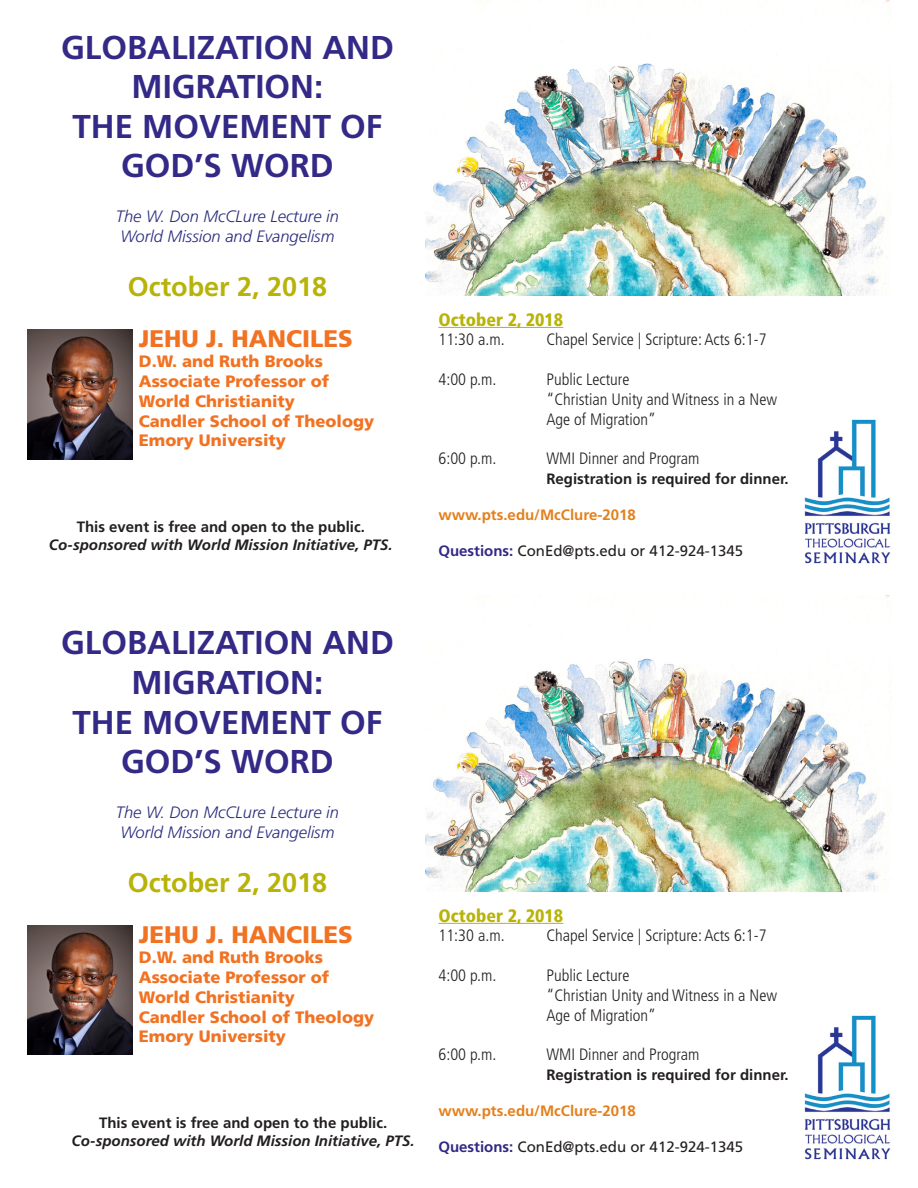
<style>
.page{position:relative;width:918px;height:1188px;background:#fff}
.page>*{position:absolute;margin:0;border:0;box-sizing:border-box;transform-origin:0 0}
.t1{font:700 33px/39.6px "Frutiger LT Std";color:#332986;text-align:center}
.t2{font:700 27px "Frutiger LT Std";color:#b8b309}
.t3{font:900 24px "Frutiger LT Std";color:#f17222}
.t4{font:900 condensed 18px "Frutiger LT Std";color:#b8b309}
.t5{font:300 condensed 16.5px "Frutiger LT Std";color:#231f20}
.t6{font:900 16.5px "Frutiger LT Std";color:#f17222}
.t7{font:italic 300 16.5px "Frutiger LT Std";color:#2a2d7e}
.t8{font:700 15px "Frutiger LT Std";color:#231f20}
.t9{font:italic 700 15px "Frutiger LT Std";color:#231f20}
.t10{font:15px "Frutiger LT Std";color:#231f20}
.t11{font:700 15px "Frutiger LT Std";color:#e4801b}
.s1{font-weight:700;color:#332986}
</style>
<div class="page">
<hr style="left:438px;top:327px;width:125px;height:1px;background:#b8b309">
<img style="left:27px;top:329px;width:105px;height:130px">
<img style="left:804px;top:419px;width:87px;height:145px">
<img style="left:425px;top:0;width:466px;height:296px">
<hr style="left:438px;top:923px;width:125px;height:1px;background:#b8b309">
<img style="left:27px;top:925px;width:105px;height:130px">
<img style="left:804px;top:1015px;width:87px;height:145px">
<img style="left:425px;top:596px;width:466px;height:296px">
<p class="t1" style="left:61px;top:27px;width:334px">GLOBALIZATION AND</p>
<p class="t1" style="left:132px;top:67px;width:193px">MIGRATION:</p>
<p class="t1" style="left:73px;top:106px;width:311px">THE MOVEMENT OF<br>GOD’S WORD</p>
<p class="t7" style="left:116px;top:207px;width:225px">The W. Don McCLure Lecture in</p>
<p class="t7" style="left:120px;top:227px;width:216px">World Mission and Evangelism</p>
<p class="t2" style="left:128px;top:271px;width:201px">October 2, 2018</p>
<p class="t3" style="left:139px;top:325px;width:216px">JEHU J. HANCILES</p>
<p class="t6" style="left:139px;top:351px;width:186px">D.W. and Ruth Brooks</p>
<p class="t6" style="left:139px;top:371px;width:192px">Associate Professor of</p>
<p class="t6" style="left:139px;top:391px;width:158px">World Christianity</p>
<p class="t6" style="left:139px;top:411px;width:237px">Candler School of Theology</p>
<p class="t6" style="left:139px;top:431px;width:149px">Emory University</p>
<p class="t8" style="left:77px;top:518px;width:290px">This event is free and open to the public.</p>
<p class="t9" style="left:49px;top:536px;width:345px">Co-sponsored with World Mission Initiative, PTS.</p>
<p class="t4" style="left:438px;top:309px;width:126px">October 2, 2018</p>
<p class="t5" style="left:438px;top:330px;width:68px">11:30 a.m.</p>
<p class="t5" style="left:546px;top:330px;width:222px">Chapel Service | Scripture: Acts 6:1-7</p>
<p class="t5" style="left:438px;top:370px;width:59px">4:00 p.m.</p>
<p class="t5" style="left:546px;top:370px;width:85px">Public Lecture</p>
<p class="t5" style="left:546px;top:390px;width:232px">“Christian Unity and Witness in a New</p>
<p class="t5" style="left:546px;top:410px;width:111px">Age of Migration”</p>
<p class="t5" style="left:438px;top:449px;width:59px">6:00 p.m.</p>
<p class="t5" style="left:546px;top:449px;width:155px">WMI Dinner and Program</p>
<p class="t8" style="left:546px;top:470px;width:244px">Registration is required for dinner.</p>
<p class="t11" style="left:438px;top:506px;width:199px">www.pts.edu/McClure-2018</p>
<p class="t10" style="left:438px;top:542px;width:306px"><span class="s1">Questions:</span> ConEd@pts.edu or 412-924-1345</p>
<p class="t1" style="left:61px;top:623px;width:334px">GLOBALIZATION AND</p>
<p class="t1" style="left:132px;top:663px;width:193px">MIGRATION:</p>
<p class="t1" style="left:73px;top:702px;width:311px">THE MOVEMENT OF<br>GOD’S WORD</p>
<p class="t7" style="left:116px;top:803px;width:225px">The W. Don McCLure Lecture in</p>
<p class="t7" style="left:120px;top:823px;width:216px">World Mission and Evangelism</p>
<p class="t2" style="left:128px;top:867px;width:201px">October 2, 2018</p>
<p class="t3" style="left:139px;top:920px;width:216px">JEHU J. HANCILES</p>
<p class="t6" style="left:139px;top:947px;width:186px">D.W. and Ruth Brooks</p>
<p class="t6" style="left:139px;top:967px;width:192px">Associate Professor of</p>
<p class="t6" style="left:139px;top:987px;width:158px">World Christianity</p>
<p class="t6" style="left:139px;top:1007px;width:237px">Candler School of Theology</p>
<p class="t6" style="left:139px;top:1027px;width:149px">Emory University</p>
<p class="t8" style="left:99px;top:1114px;width:290px">This event is free and open to the public.</p>
<p class="t9" style="left:72px;top:1132px;width:345px">Co-sponsored with World Mission Initiative, PTS.</p>
<p class="t4" style="left:438px;top:904px;width:126px">October 2, 2018</p>
<p class="t5" style="left:438px;top:926px;width:68px">11:30 a.m.</p>
<p class="t5" style="left:546px;top:926px;width:222px">Chapel Service | Scripture: Acts 6:1-7</p>
<p class="t5" style="left:438px;top:966px;width:59px">4:00 p.m.</p>
<p class="t5" style="left:546px;top:966px;width:85px">Public Lecture</p>
<p class="t5" style="left:546px;top:986px;width:232px">“Christian Unity and Witness in a New</p>
<p class="t5" style="left:546px;top:1005px;width:111px">Age of Migration”</p>
<p class="t5" style="left:438px;top:1045px;width:59px">6:00 p.m.</p>
<p class="t5" style="left:546px;top:1045px;width:155px">WMI Dinner and Program</p>
<p class="t8" style="left:546px;top:1066px;width:244px">Registration is required for dinner.</p>
<p class="t11" style="left:438px;top:1102px;width:199px">www.pts.edu/McClure-2018</p>
<p class="t10" style="left:438px;top:1138px;width:306px"><span class="s1">Questions:</span> ConEd@pts.edu or 412-924-1345</p>
</div>
